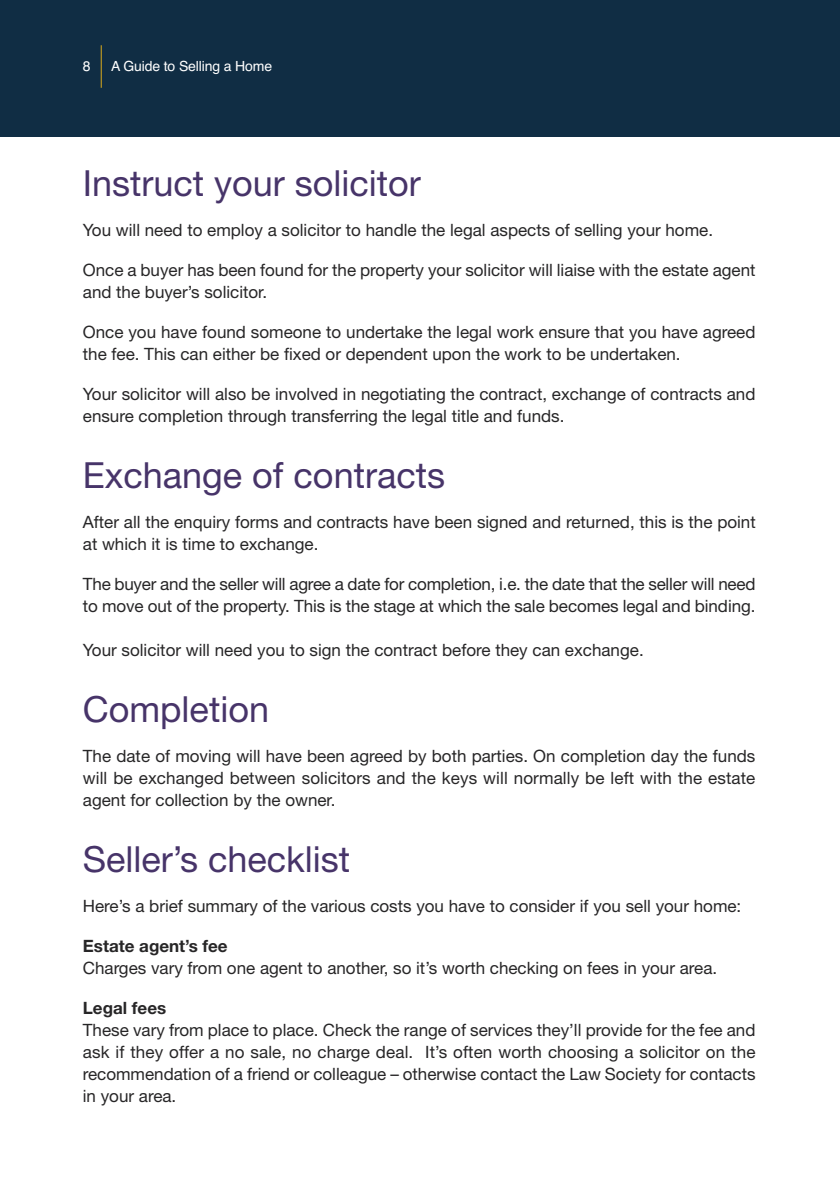
<style>
.page{position:relative;width:840px;height:1191px;background:#fff}
.page>*{position:absolute;margin:0;border:0;box-sizing:border-box;transform-origin:0 0}
.t1{font:36px "Helvetica Neue";color:#473469}
.t2{font:17px/22px "Helvetica Neue";color:#272627}
.t3{font:700 17px "Helvetica Neue";color:#272627}
.t4{font:14px "Helvetica";letter-spacing:-.01em;color:#fff}
</style>
<div class="page">
<div style="left:0;top:0;width:839px;height:136px;background:#102d44"></div>
<hr style="left:101px;top:45px;width:1px;height:43px;background:#dbab1b">
<p class="t4" style="left:83px;top:61px;width:9px">8</p>
<p class="t4" style="left:111px;top:61px;width:162px">A Guide to Selling a Home</p>
<h1 class="t1" style="left:83px;top:170px;width:339px">Instruct your solicitor</h1>
<p class="t2" style="left:83px;top:220px;width:631px">You will need to employ a solicitor to handle the legal aspects of selling your home.</p>
<p class="t2" style="left:83px;top:260px;width:673px">Once a buyer has been found for the property your solicitor will liaise with the estate agent and the buyer’s solicitor.</p>
<p class="t2" style="left:83px;top:322px;width:673px">Once you have found someone to undertake the legal work ensure that you have agreed the fee. This can either be fixed or dependent upon the work to be undertaken.</p>
<p class="t2" style="left:83px;top:384px;width:673px">Your solicitor will also be involved in negotiating the contract, exchange of contracts and ensure completion through transferring the legal title and funds.</p>
<h1 class="t1" style="left:83px;top:462px;width:363px">Exchange of contracts</h1>
<p class="t2" style="left:83px;top:512px;width:674px">After all the enquiry forms and contracts have been signed and returned, this is the point at which it is time to exchange.</p>
<p class="t2" style="left:83px;top:574px;width:673px">The buyer and the seller will agree a date for completion, i.e. the date that the seller will need to move out of the property. This is the stage at which the sale becomes legal and binding.</p>
<p class="t2" style="left:83px;top:640px;width:562px">Your solicitor will need you to sign the contract before they can exchange.</p>
<h1 class="t1" style="left:83px;top:696px;width:187px">Completion</h1>
<p class="t2" style="left:83px;top:746px;width:673px;text-align:justify">The date of moving will have been agreed by both parties. On completion day the funds will be exchanged between solicitors and the keys will normally be left with the estate agent for collection by the owner.</p>
<h1 class="t1" style="left:83px;top:846px;width:269px">Seller’s checklist</h1>
<p class="t2" style="left:83px;top:896px;width:659px">Here’s a brief summary of the various costs you have to consider if you sell your home:</p>
<p class="t3" style="left:83px;top:940px;width:146px">Estate agent’s fee</p>
<p class="t2" style="left:83px;top:958px;width:635px">Charges vary from one agent to another, so it’s worth checking on fees in your area.</p>
<p class="t3" style="left:83px;top:1002px;width:85px">Legal fees</p>
<p class="t2" style="left:83px;top:1020px;width:673px;text-align:justify">These vary from place to place. Check the range of services they’ll provide for the fee and ask if they offer a no sale, no charge deal. It’s often worth choosing a solicitor on the recommendation of a friend or colleague – otherwise contact the Law Society for contacts in your area.</p>
</div>
